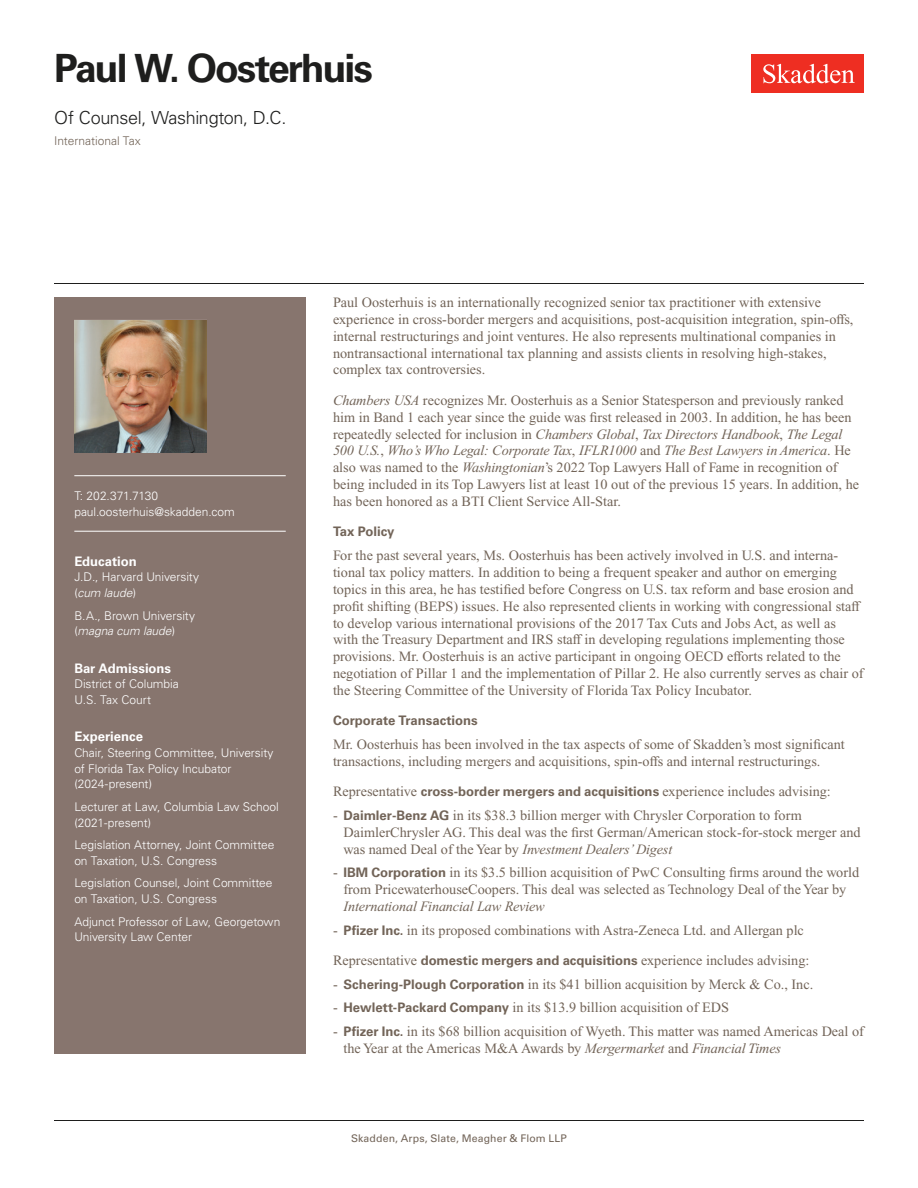
<style>
.page{position:relative;width:918px;height:1188px;background:#fff}
.page>*{position:absolute;margin:0;border:0;box-sizing:border-box;transform-origin:0 0}
.Name{font:700 39px "Univers LT Std";letter-spacing:-.055em;color:#1e1e1d}
.Title_and_Office{font:300 18px "Univers LT Std";letter-spacing:-.02em;color:#1e1e1d}
.Main_Body{font:14.25px/16.8px "Times New Roman PS Std";color:#726458}
.Main_Body_Bulleted{font:14.25px/16.8px "Times New Roman PS Std";color:#726458}
.Bar_Admission_Education{font:700 13.2px "Univers LT Std";color:#fff}
.Main_Body_Subhead{font:700 13.2px "Univers LT Std";letter-spacing:-.005em;color:#726458}
.Sidebar_text{font:300 12px/15.8px "Univers LT Std";letter-spacing:-.005em;color:#fff}
.Email{font:300 12px "Univers LT Std";letter-spacing:-.005em;color:#fff}
.Sidebar_text_no_paragraph_spacing{font:300 12px "Univers LT Std";letter-spacing:-.005em;color:#fff}
.Practice{font:300 12px "Univers LT Std";color:#726458}
.Phone_Number{font:300 12px "Univers LT Std";color:#fff}
.Folio{font:10.5px "Univers LT Std";letter-spacing:.01em;color:#726458}
.s1{font-style:italic}
.s2{font-family:"Univers LT Std";font-weight:700;font-size:13.2px}
</style>
<div class="page">
<div style="left:752px;top:54px;width:112px;height:39px;background:#ee2e22"></div>
<svg style="left:763px;top:64px;width:92px;height:19px"></svg>
<div style="left:54px;top:297px;width:252px;height:756px;background:#87756e"></div>
<hr style="left:74px;top:475px;width:212px;height:1px;background:#fff">
<hr style="left:74px;top:531px;width:212px;height:1px;background:#fff">
<img style="left:74px;top:320px;width:132px;height:132px">
<hr style="left:54px;top:1120px;width:810px;height:1px;background:#1e1e1d">
<hr style="left:54px;top:283px;width:810px;height:1px;background:#1e1e1d">
<h1 class="Name" style="left:54px;top:46px;width:320px">Paul W. Oosterhuis</h1>
<h2 class="Title_and_Office" style="left:54px;top:107px;width:234px">Of Counsel, Washington, D.C.</h2>
<h3 class="Practice" style="left:54px;top:134px;width:88px">International Tax</h3>
<p class="Phone_Number" style="left:74px;top:489px;width:85px">T: 202.371.7130</p>
<p class="Email" style="left:74px;top:504px;width:162px">paul.oosterhuis@skadden.com</p>
<p class="Bar_Admission_Education" style="left:74px;top:553px;width:64px">Education</p>
<p class="Sidebar_text" style="left:74px;top:569px;width:126px">J.D., Harvard University (<span class="s1">cum laude</span>)</p>
<p class="Sidebar_text" style="left:74px;top:608px;width:122px">B.A., Brown University (<span class="s1">magna cum laude</span>)</p>
<p class="Bar_Admission_Education" style="left:74px;top:660px;width:98px">Bar Admissions</p>
<p class="Sidebar_text_no_paragraph_spacing" style="left:74px;top:677px;width:106px">District of Columbia</p>
<p class="Sidebar_text" style="left:74px;top:692px;width:78px">U.S. Tax Court</p>
<p class="Bar_Admission_Education" style="left:74px;top:729px;width:70px">Experience</p>
<p class="Sidebar_text" style="left:74px;top:745px;width:201px">Chair, Steering Committee, University of Florida Tax Policy Incubator (2024-present)</p>
<p class="Sidebar_text" style="left:74px;top:799px;width:206px">Lecturer at Law, Columbia Law School (2021-present)</p>
<p class="Sidebar_text" style="left:74px;top:837px;width:202px">Legislation Attorney, Joint Committee on Taxation, U.S. Congress</p>
<p class="Sidebar_text" style="left:74px;top:875px;width:200px">Legislation Counsel, Joint Committee on Taxation, U.S. Congress</p>
<p class="Sidebar_text" style="left:74px;top:914px;width:208px">Adjunct Professor of Law, Georgetown<br>University Law Center</p>
<p class="Main_Body" style="left:333px;top:294px;width:522px">Paul Oosterhuis is an internationally recognized senior tax practitioner with extensive experience in cross-border mergers and acquisitions, post-acquisition integration, spin-offs, internal restructurings and joint ventures. He also represents multinational companies in nontransactional international tax planning and assists clients in resolving high-stakes, complex tax controversies.</p>
<p class="Main_Body" style="left:333px;top:392px;width:528px"><span class="s1">Chambers USA</span> recognizes Mr. Oosterhuis as a Senior Statesperson and previously ranked him in Band 1 each year since the guide was first released in 2003. In addition, he has been repeatedly selected for inclusion in <span class="s1">Chambers Global</span>, <span class="s1">Tax Directors Handbook</span>, <span class="s1">The Legal 500 U.S.</span>, <span class="s1">Who’s Who Legal: Corporate Tax</span>, <span class="s1">IFLR1000</span> and <span class="s1">The Best Lawyers in America</span>. He also was named to the <span class="s1">Washingtonian</span>’s 2022 Top Lawyers Hall of Fame in recognition of being included in its Top Lawyers list at least 10 out of the previous 15 years. In addition, he has been honored as a BTI Client Service All-Star.</p>
<p class="Main_Body_Subhead" style="left:333px;top:524px;width:63px">Tax Policy</p>
<p class="Main_Body" style="left:333px;top:547px;width:532px">For the past several years, Ms. Oosterhuis has been actively involved in U.S. and interna&shy;tional tax policy matters. In addition to being a frequent speaker and author on emerging topics in this area, he has testified before Congress on U.S. tax reform and base erosion and profit shifting (BEPS) issues. He also represented clients in working with congressional staff to develop various international provisions of the 2017 Tax Cuts and Jobs Act, as well as with the Treasury Department and IRS staff in developing regulations implementing those provisions. Mr. Oosterhuis is an active participant in ongoing OECD efforts related to the negotiation of Pillar 1 and the implementation of Pillar 2. He also currently serves as chair of the Steering Committee of the University of Florida Tax Policy Incubator.</p>
<p class="Main_Body_Subhead" style="left:333px;top:713px;width:146px">Corporate Transactions</p>
<p class="Main_Body" style="left:333px;top:736px;width:513px">Mr. Oosterhuis has been involved in the tax aspects of some of Skadden’s most significant transactions, including mergers and acquisitions, spin-offs and internal restructurings.</p>
<p class="Main_Body" style="left:333px;top:783px;width:499px">Representative <span class="s2">cross-border mergers and acquisitions</span> experience includes advising:</p>
<p class="Main_Body_Bulleted" style="left:344px;top:807px;width:519px;text-indent:-10px">- <span class="s2">Daimler-Benz AG</span> in its $38.3 billion merger with Chrysler Corporation to form<br>DaimlerChrysler AG. This deal was the first German/American stock-for-stock merger and was named Deal of the Year by <span class="s1">Investment Dealers’ Digest</span></p>
<p class="Main_Body_Bulleted" style="left:344px;top:864px;width:517px;text-indent:-10px">- <span class="s2">IBM Corporation</span> in its $3.5 billion acquisition of PwC Consulting firms around the world from PricewaterhouseCoopers. This deal was selected as Technology Deal of the Year by<br><span class="s1">International Financial Law Review</span></p>
<p class="Main_Body_Bulleted" style="left:333px;top:922px;width:472px">- <span class="s2">Pfizer Inc.</span> in its proposed combinations with Astra-Zeneca Ltd. and Allergan plc</p>
<p class="Main_Body" style="left:333px;top:952px;width:478px">Representative <span class="s2">domestic mergers and acquisitions</span> experience includes advising:</p>
<p class="Main_Body_Bulleted" style="left:333px;top:976px;width:482px">- <span class="s2">Schering-Plough Corporation</span> in its $41 billion acquisition by Merck &amp; Co., Inc.</p>
<p class="Main_Body_Bulleted" style="left:333px;top:999px;width:398px">- <span class="s2">Hewlett-Packard Company</span> in its $13.9 billion acquisition of EDS</p>
<p class="Main_Body_Bulleted" style="left:344px;top:1023px;width:522px;text-indent:-10px">- <span class="s2">Pfizer Inc.</span> in its $68 billion acquisition of Wyeth. This matter was named Americas Deal of the Year at the Americas M&amp;A Awards by <span class="s1">Mergermarket</span> and <span class="s1">Financial Times</span></p>
<p class="Folio" style="left:351px;top:1132px;width:217px">Skadden, Arps, Slate, Meagher &amp; Flom LLP</p>
</div>
